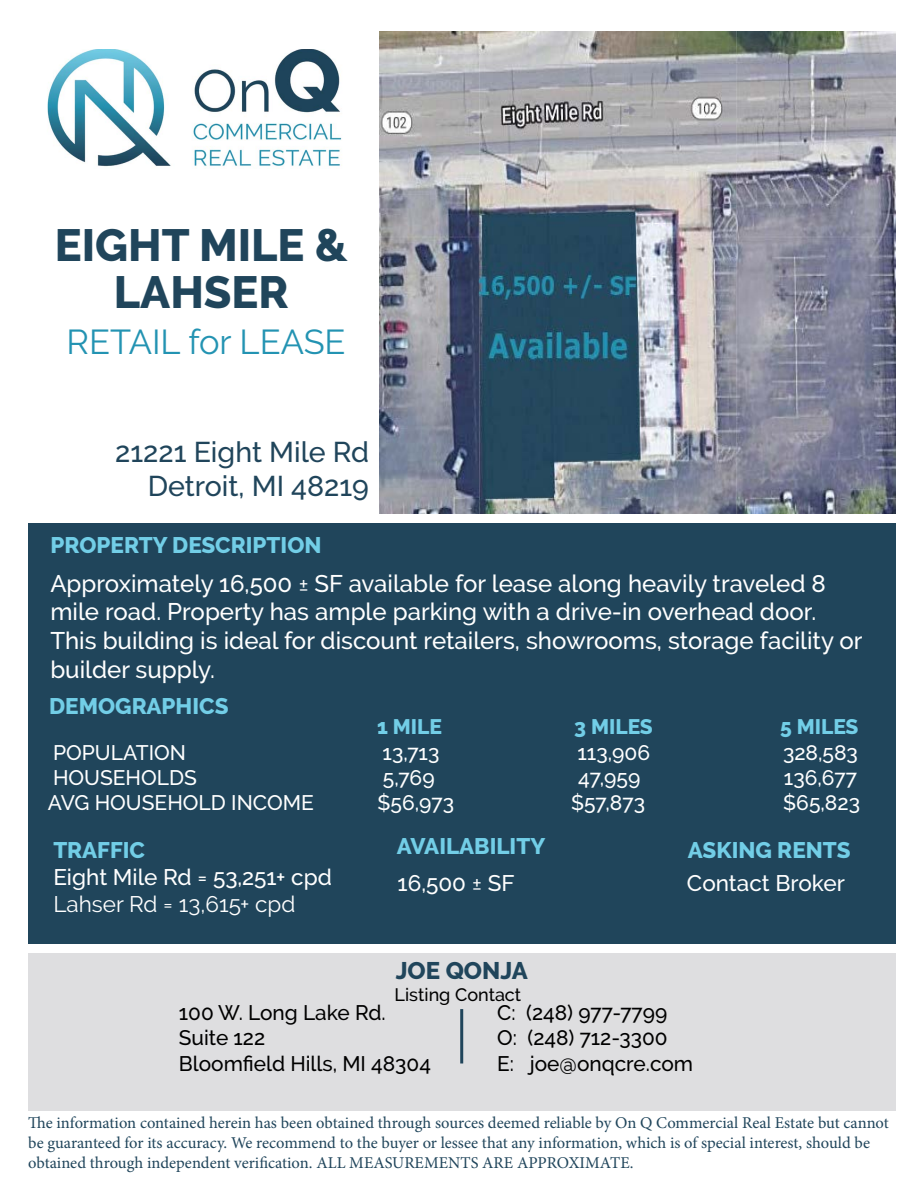
<style>
.page{position:relative;width:918px;height:1188px;background:#fff}
.page>*{position:absolute;margin:0;border:0;box-sizing:border-box;transform-origin:0 0}
.t1{font:800 45px/46.5px "Raleway";color:#20455b;text-align:center}
.t2{font:34.5px "Raleway";color:#2393b2}
.t3{font:500 28.5px/34.2px "Raleway";color:#20455b;text-align:right}
.t4{font:500 24px/28.8px "Raleway";color:#fff}
.t5{font:800 24px "Raleway";color:#20455b}
.t6{font:800 22.5px "Raleway";color:#72cee7}
.t7{font:500 22.5px "Raleway";color:#fff}
.t8{font:22.5px "Raleway";color:#fff}
.t9{font:500 21px "Raleway";color:#fff}
.t10{font:500 21px/25.2px "Raleway";color:#000}
.t11{font:800 21px "Raleway";color:#72cee7}
.t12{font:500 18px "Raleway";color:#000}
.t13{font:16.5px/19.8px "Minion Pro";color:#20455b}
.s1{font-weight:400;font-size:22.5px}
.s2{font-weight:400}
</style>
<div class="page">
<div style="left:29px;top:953px;width:867px;height:158px;background:#dedee0"></div>
<hr style="left:460px;top:1009px;width:3px;height:54px;background:#20455b">
<div style="left:29px;top:523px;width:867px;height:421px;background:#20455b"></div>
<img style="left:47px;top:50px;width:295px;height:118px">
<img style="left:379px;top:31px;width:516px;height:482px">
<h1 class="t1" style="left:55px;top:223px;width:294px">EIGHT MILE &amp;<br>LAHSER</h1>
<h2 class="t2" style="left:67px;top:322px;width:281px">RETAIL for LEASE</h2>
<h3 class="t3" style="left:115px;top:434px;width:255px">21221 Eight Mile Rd<br>Detroit, MI 48219</h3>
<h3 class="t6" style="left:50px;top:532px;width:273px">PROPERTY DESCRIPTION</h3>
<h3 class="t4" style="left:50px;top:569px;width:814px">Approximately 16,500 <span class="s1">±</span> SF available for lease along heavily traveled 8 mile road. Property has ample parking with a drive-in overhead door.<br>This building is ideal for discount retailers, showrooms, storage facility or builder supply.</h3>
<h3 class="t6" style="left:49px;top:694px;width:181px">DEMOGRAPHICS</h3>
<p class="t11" style="left:377px;top:715px;width:66px">1 MILE</p>
<p class="t11" style="left:574px;top:715px;width:80px">3 MILES</p>
<p class="t11" style="left:780px;top:715px;width:80px">5 MILES</p>
<p class="t9" style="left:53px;top:740px;width:135px">POPULATION</p>
<p class="t9" style="left:383px;top:740px;width:58px">13,713</p>
<p class="t9" style="left:578px;top:740px;width:74px">113,906</p>
<p class="t9" style="left:783px;top:740px;width:76px">328,583</p>
<p class="t9" style="left:53px;top:765px;width:145px">HOUSEHOLDS</p>
<p class="t9" style="left:383px;top:765px;width:53px">5,769</p>
<p class="t9" style="left:578px;top:765px;width:64px">47,959</p>
<p class="t9" style="left:784px;top:765px;width:75px">136,677</p>
<p class="t9" style="left:48px;top:790px;width:268px">AVG HOUSEHOLD INCOME</p>
<p class="t9" style="left:378px;top:790px;width:78px">$56,973</p>
<p class="t9" style="left:571px;top:790px;width:76px">$57,873</p>
<p class="t9" style="left:783px;top:790px;width:78px">$65,823</p>
<h3 class="t6" style="left:53px;top:837px;width:93px">TRAFFIC</h3>
<h3 class="t6" style="left:397px;top:833px;width:150px">AVAILABILITY</h3>
<h3 class="t7" style="left:53px;top:864px;width:280px">Eight Mile Rd = 53,251+ cpd</h3>
<h3 class="t8" style="left:53px;top:891px;width:244px">Lahser Rd = 13,615+ cpd</h3>
<h3 class="t6" style="left:688px;top:837px;width:164px">ASKING RENTS</h3>
<h3 class="t7" style="left:398px;top:870px;width:119px">16,500 <span class="s2">±</span> SF</h3>
<h3 class="t7" style="left:687px;top:870px;width:159px">Contact Broker</h3>
<h3 class="t5" style="left:396px;top:956px;width:134px">JOE QONJA</h3>
<p class="t10" style="left:179px;top:1000px;width:254px">100 W. Long Lake Rd.<br>Suite 122<br>Bloomfield Hills, MI 48304</p>
<p class="t10" style="left:497px;top:1000px;width:197px">C: (248) 977-7799<br>O: (248) 712-3300<br>E: joe@onqcre.com</p>
<p class="t12" style="left:395px;top:984px;width:128px">Listing Contact</p>
<p class="t13" style="left:28px;top:1113px;width:862px">The information contained herein has been obtained through sources deemed reliable by On Q Commercial Real Estate but cannot be guaranteed for its accuracy. We recommend to the buyer or lessee that any information, which is of special interest, should be obtained through independent verification. ALL MEASUREMENTS ARE APPROXIMATE.</p>
</div>
